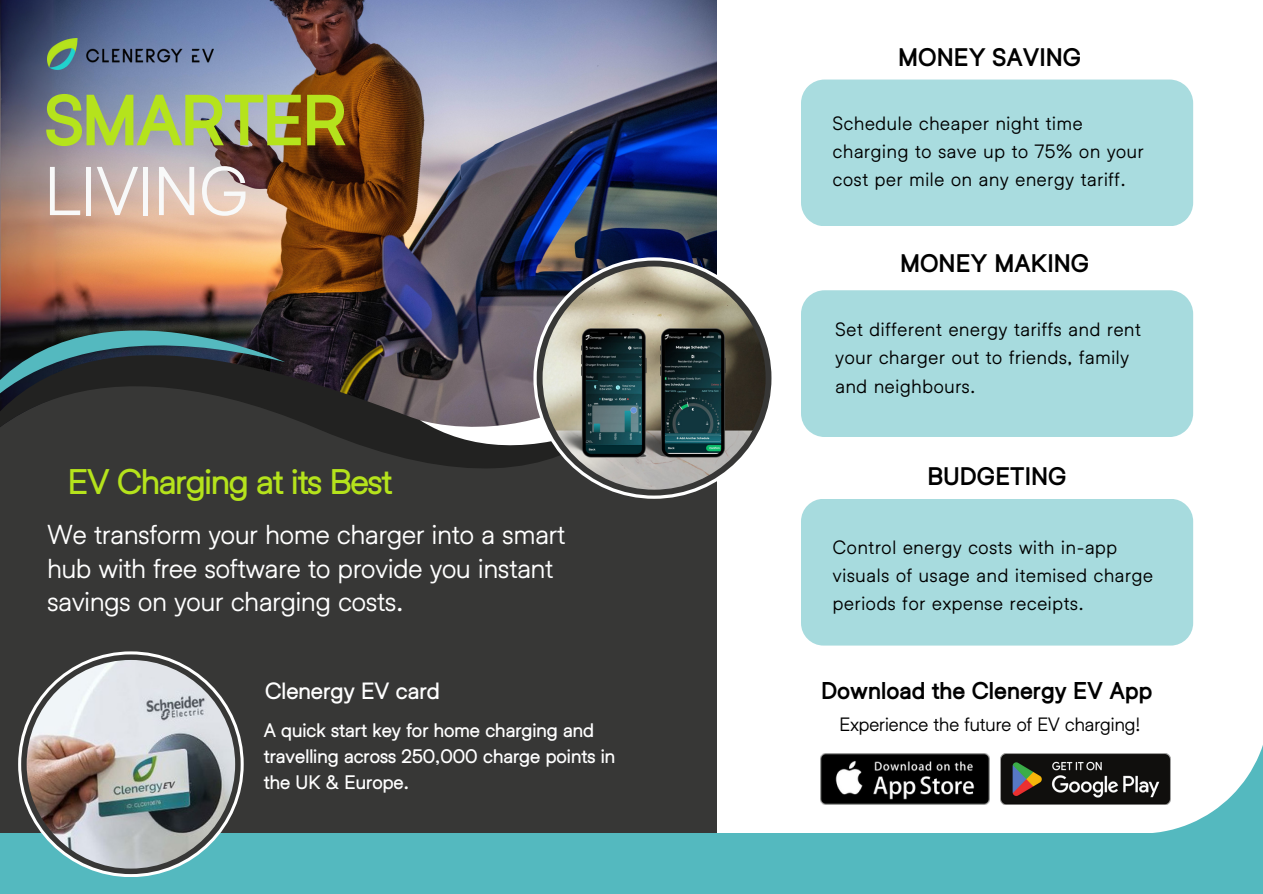
<style>
.page{position:relative;width:1263px;height:894px;background:#fff}
.page>*{position:absolute;margin:0;border:0;box-sizing:border-box;transform-origin:0 0}
.t1{font:900 67.05px/69.8px "Helixa";letter-spacing:-.035em;color:#b5e31c}
.t2{font:700 34.05px "Helixa";letter-spacing:-.03em;color:#b5e31c}
.t3{font:26.7px/33.8px "Helixa";color:#fff}
.t4{font:900 23.55px "Helixa";color:#000}
.t5{font:900 22.5px "Helixa";color:#000}
.t6{font:700 22.5px "Helixa";color:#fff}
.t7{font:18.75px/28.2px "Helixa";letter-spacing:.04em;color:#000}
.t8{font:700 18.75px/25.8px "Helixa";color:#fff}
.t9{font:18.75px "Helixa";color:#000}
.s1{font-weight:400;color:#f8f9f9}
</style>
<div class="page">
<div style="left:0;top:0;width:1263px;height:893px;background:#373736"></div>
<img style="left:0;top:0;width:717px;height:275px">
<div style="left:717px;top:0;width:546px;height:833px;background:#fff"></div>
<svg style="left:285px;top:275px;width:426px;height:224px"></svg>
<svg style="left:285px;top:302px;width:135px;height:168px"></svg>
<svg style="left:0;top:250px;width:285px;height:177px"></svg>
<svg style="left:420px;top:275px;width:170px;height:199px;background:#585460"></svg>
<svg style="left:533px;top:257px;width:242px;height:241px;fill:#fff"></svg>
<div style="left:537px;top:260px;width:234px;height:235px;background:#373736;border-radius:50%"></div>
<img style="left:543px;top:266px;width:223px;height:223px;border-radius:50%">
<div style="left:801px;top:79px;width:392px;height:147px;background:#a9dcdf"></div>
<div style="left:801px;top:498px;width:392px;height:147px;background:#a7dbde;border-radius:22px"></div>
<div style="left:801px;top:290px;width:392px;height:147px;background:#a7dbde"></div>
<div style="left:0;top:832px;width:1263px;height:61px;background:#54b9bf"></div>
<svg style="left:18px;top:651px;width:226px;height:225px;background:#dbdbdb"></svg>
<svg style="left:21px;top:654px;width:220px;height:219px"></svg>
<img style="left:27px;top:659px;width:208px;height:209px;border-radius:50%">
<img style="left:1000px;top:753px;width:140px;height:51px">
<img style="left:821px;top:753px;width:168px;height:51px">
<img style="left:47px;top:39px;width:167px;height:30px">
<svg style="left:1140px;top:745px;width:123px;height:88px"></svg>
<h5 class="t1" style="left:45px;top:84px;width:305px">SMARTER<br><span class="s1">LIVING</span></h5>
<p class="t2" style="left:68px;top:460px;width:326px">EV Charging at its Best</p>
<p class="t3" style="left:47px;top:516px;width:519px">We transform your home charger into a smart hub with free software to provide you instant savings on your charging costs.</p>
<h3 class="t6" style="left:265px;top:676px;width:176px">Clenergy EV card</h3>
<h4 class="t8" style="left:264px;top:716px;width:353px">A quick start key for home charging and travelling across 250,000 charge points in the UK &amp; Europe.</h4>
<p class="t4" style="left:898px;top:43px;width:185px">MONEY SAVING</p>
<p class="t7" style="left:833px;top:109px;width:312px">Schedule cheaper night time charging to save up to 75% on your cost per mile on any energy tariff.</p>
<h2 class="t4" style="left:900px;top:249px;width:191px">MONEY MAKING</h2>
<p class="t7" style="left:835px;top:314px;width:307px">Set different energy tariffs and rent your charger out to friends, family and neighbours.</p>
<p class="t4" style="left:927px;top:462px;width:141px">BUDGETING</p>
<p class="t7" style="left:833px;top:532px;width:322px">Control energy costs with in-app visuals of usage and itemised charge periods for expense receipts.</p>
<p class="t5" style="left:821px;top:676px;width:333px">Download the Clenergy EV App</p>
<p class="t9" style="left:839px;top:712px;width:302px">Experience the future of EV charging!</p>
</div>
